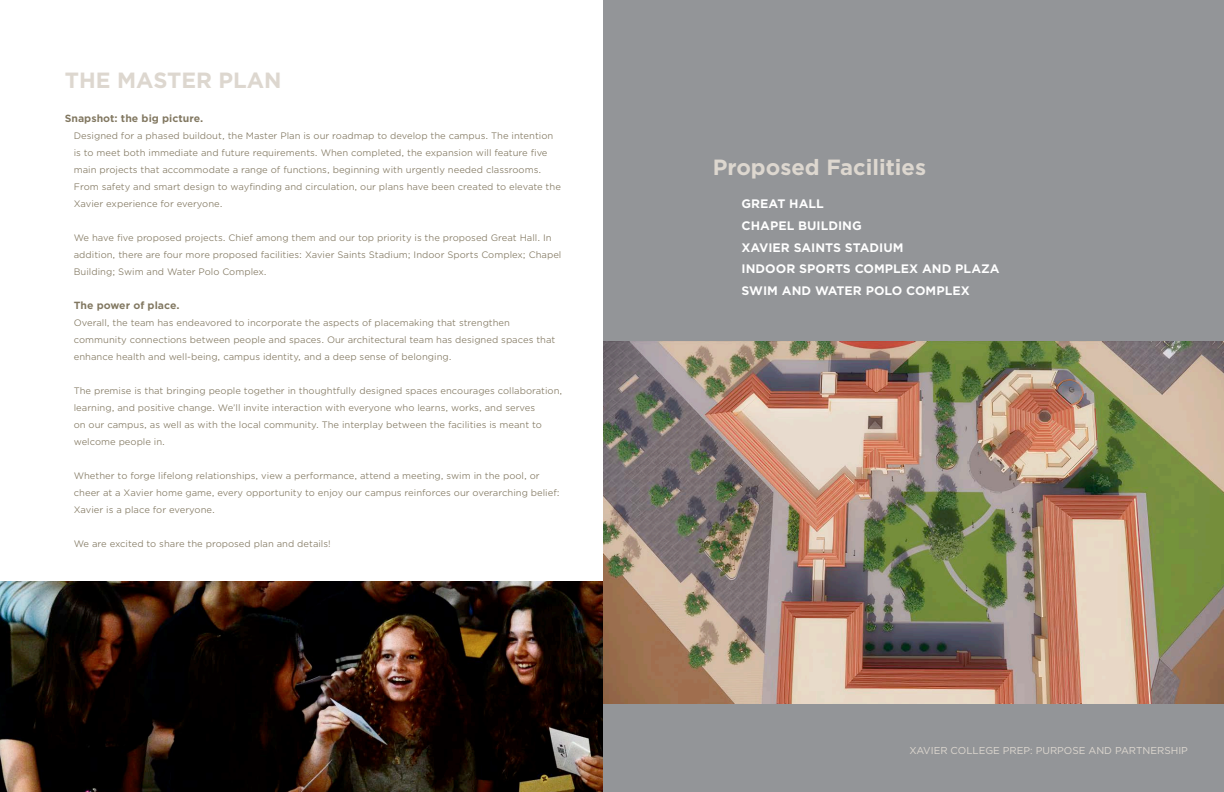
<style>
.page{position:relative;width:1224px;height:792px;background:#fff}
.page>*{position:absolute;margin:0;border:0;box-sizing:border-box;transform-origin:0 0}
.t1{font:700 22px "Gotham";color:#ddd7cf}
.t2{font:700 11.8px "Gotham Office";color:#fff}
.t3{font:700 10px "Gotham Office";color:#817760}
.t4{font:10px "Gotham";color:#ddd7cf}
.t5{font:9px/17px "Gotham Office";color:#817760}
</style>
<div class="page">
<img style="left:0;top:581px;width:603px;height:211px">
<div style="left:603px;top:0;width:621px;height:792px;background:#939598"></div>
<img style="left:603px;top:342px;width:621px;height:362px">
<p class="t1" style="left:65px;top:68px;width:218px">THE MASTER PLAN</p>
<p class="t3" style="left:65px;top:112px;width:140px">Snapshot: the big picture.</p>
<p class="t5" style="left:74px;top:127px;width:489px">Designed for a phased buildout, the Master Plan is our roadmap to develop the campus. The intention is to meet both immediate and future requirements. When completed, the expansion will feature five main projects that accommodate a range of functions, beginning with urgently needed classrooms.<br>From safety and smart design to wayfinding and circulation, our plans have been created to elevate the Xavier experience for everyone.</p>
<p class="t5" style="left:74px;top:229px;width:489px">We have five proposed projects. Chief among them and our top priority is the proposed Great Hall. In addition, there are four more proposed facilities: Xavier Saints Stadium; Indoor Sports Complex; Chapel<br>Building; Swim and Water Polo Complex.</p>
<p class="t3" style="left:74px;top:299px;width:107px">The power of place.</p>
<p class="t5" style="left:74px;top:314px;width:483px">Overall, the team has endeavored to incorporate the aspects of placemaking that strengthen community connections between people and spaces. Our architectural team has designed spaces that enhance health and well-being, campus identity, and a deep sense of belonging.</p>
<p class="t5" style="left:74px;top:382px;width:490px">The premise is that bringing people together in thoughtfully designed spaces encourages collaboration, learning, and positive change. We’ll invite interaction with everyone who learns, works, and serves<br>on our campus, as well as with the local community. The interplay between the facilities is meant to welcome people in.</p>
<p class="t5" style="left:74px;top:467px;width:487px">Whether to forge lifelong relationships, view a performance, attend a meeting, swim in the pool, or cheer at a Xavier home game, every opportunity to enjoy our campus reinforces our overarching belief:<br>Xavier is a place for everyone.</p>
<p class="t5" style="left:74px;top:535px;width:258px">We are excited to share the proposed plan and details!</p>
<p class="t1" style="left:713px;top:154px;width:215px">Proposed Facilities</p>
<p class="t2" style="left:742px;top:195px;width:84px">GREAT HALL</p>
<p class="t2" style="left:742px;top:217px;width:122px">CHAPEL BUILDING</p>
<p class="t2" style="left:742px;top:239px;width:163px">XAVIER SAINTS STADIUM</p>
<p class="t2" style="left:742px;top:261px;width:260px">INDOOR SPORTS COMPLEX AND PLAZA</p>
<p class="t2" style="left:742px;top:283px;width:230px">SWIM AND WATER POLO COMPLEX</p>
<p class="t4" style="left:909px;top:744px;width:280px">XAVIER COLLEGE PREP: PURPOSE AND PARTNERSHIP</p>
</div>
